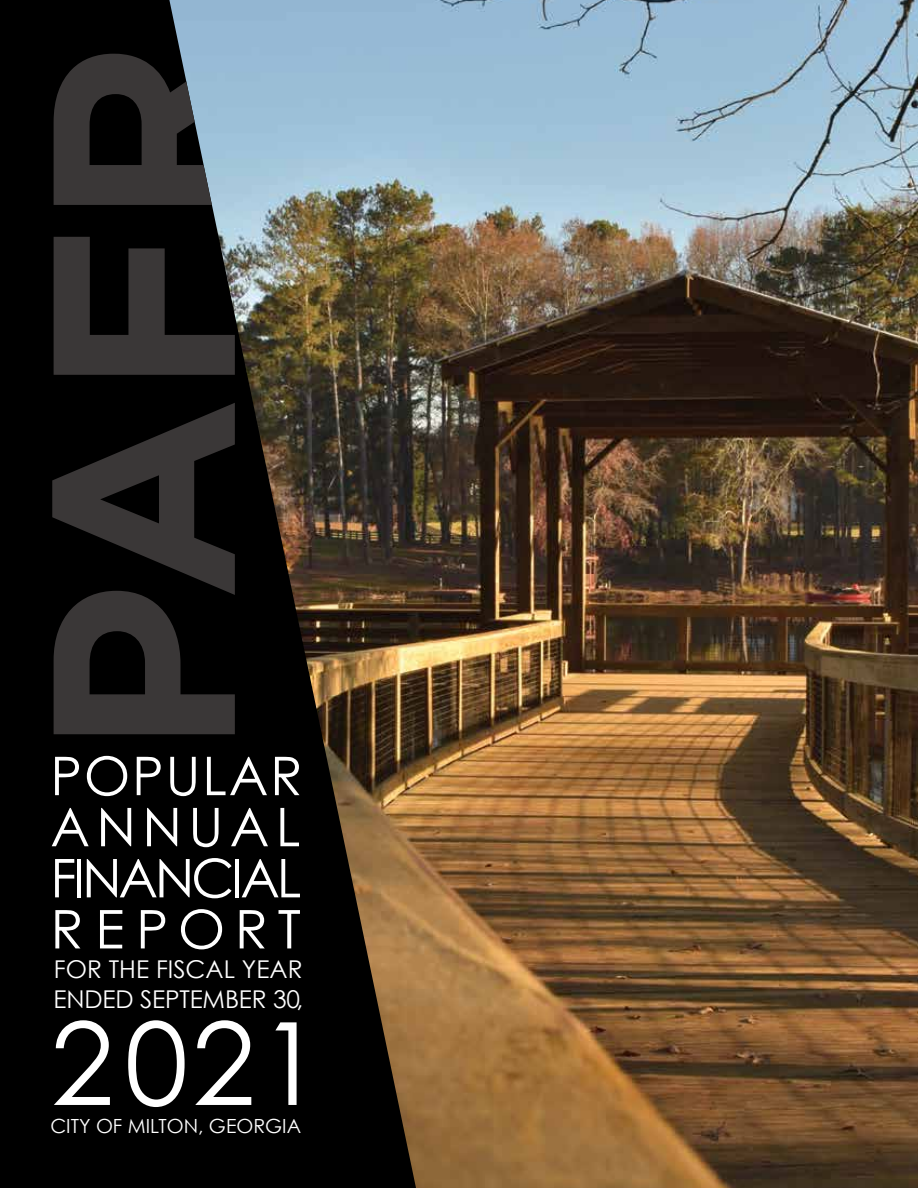
<style>
.page{position:relative;width:918px;height:1188px;background:#fff}
.page>*{position:absolute;margin:0;border:0;box-sizing:border-box;transform-origin:0 0}
.t1{font:700 258.9px "Gotham";color:#3a3737}
.t2{font:114.9px "Century Gothic";color:#fff}
.t3{font:53.4px/51.2px "Century Gothic";letter-spacing:-.06em;color:#fff}
.t4{font:53.4px/51.2px "Century Gothic";letter-spacing:.035em;color:#fff}
.t5{font:24.6px/30px "Century Gothic";letter-spacing:-.01em;color:#fff}
.t6{font:19.5px "Century Gothic";color:#fff}
</style>
<div class="page">
<img style="left:416px;top:0;width:502px;height:1188px">
<svg style="left:0;top:0;width:416px;height:1188px;background:#23221f"></svg>
<h1 class="t1" style="left:-28px;top:756px;width:718px;rotate:-90deg">PAFR</h1>
<h3 class="t4" style="left:50px;top:749px;width:254px">POPULAR<br>ANNUAL</h3>
<h3 class="t3" style="left:50px;top:852px;width:252px">FINANCIAL<br>REPORT</h3>
<p class="t5" style="left:54px;top:954px;width:251px">FOR THE FISCAL YEAR<br>ENDED SEPTEMBER 30,</p>
<h2 class="t2" style="left:50px;top:983px;width:274px">2021</h2>
<p class="t6" style="left:50px;top:1113px;width:252px">CITY OF MILTON, GEORGIA</p>
</div>
